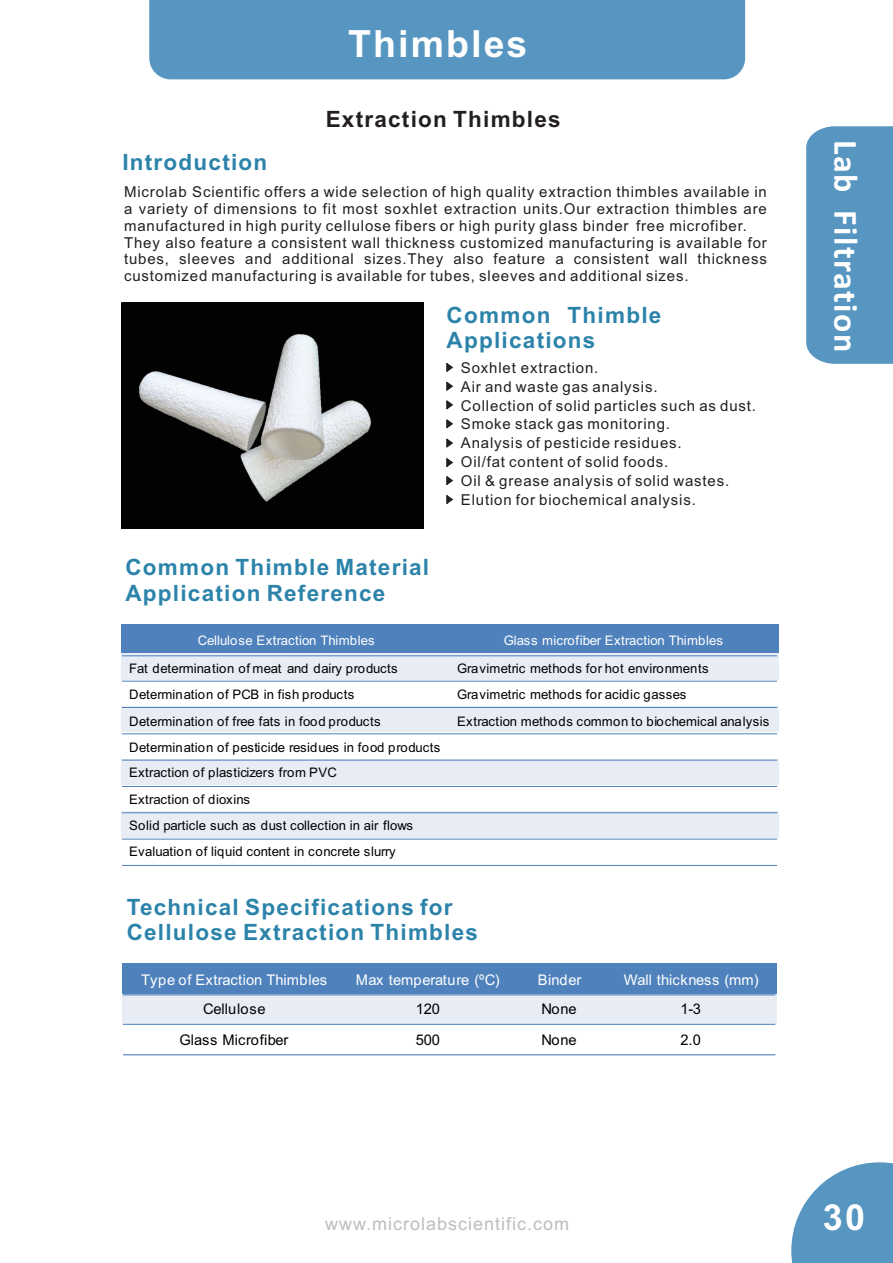
<style>
.page{position:relative;width:893px;height:1263px;background:#fff}
.page>*{position:absolute;margin:0;border:0;box-sizing:border-box;transform-origin:0 0}
.t1{font:700 37.5px "Arial";letter-spacing:.055em;color:#fff}
.t2{font:700 36px "Arial";color:#fff}
.t3{font:700 34.05px "Calibri";letter-spacing:.045em;color:#fff}
.t4{font:700 22.5px/25.2px "Arial";letter-spacing:.055em;color:#2c83aa}
.t5{font:700 22.5px "Arial";letter-spacing:.055em;color:#231f20}
.t6{font:18px "Arial";letter-spacing:.055em;color:#bcbdc0}
.t7{font:15px/18.9px "Arial";letter-spacing:.055em;color:#231f20}
.t8{font:14.7px "Arial";letter-spacing:.01em;color:#fff}
.t9{font:14.7px "Arial";letter-spacing:.01em;color:#000}
.t10{font:13.2px/26.1px "Arial";letter-spacing:.01em;color:#000}
.t11{font:13.2px "Arial";letter-spacing:.01em;color:#fff}
</style>
<div class="page">
<div style="left:121px;top:624px;width:330px;height:32px;background:#4f82bd"></div>
<div style="left:449px;top:624px;width:329px;height:32px;background:#4f82bd"></div>
<div style="left:121px;top:654px;width:330px;height:28px;background:#e8edf5"></div>
<div style="left:449px;top:654px;width:329px;height:28px;background:#e8edf5"></div>
<div style="left:121px;top:680px;width:330px;height:28px;background:#fff"></div>
<div style="left:449px;top:680px;width:329px;height:28px;background:#fff"></div>
<div style="left:121px;top:706px;width:330px;height:29px;background:#e8edf5"></div>
<div style="left:449px;top:706px;width:329px;height:29px;background:#e8edf5"></div>
<div style="left:121px;top:733px;width:330px;height:28px;background:#fff"></div>
<div style="left:449px;top:733px;width:329px;height:28px;background:#fff"></div>
<div style="left:121px;top:759px;width:330px;height:27px;background:#e8edf5"></div>
<div style="left:449px;top:759px;width:329px;height:27px;background:#e8edf5"></div>
<div style="left:121px;top:785px;width:330px;height:28px;background:#fff"></div>
<div style="left:449px;top:785px;width:329px;height:28px;background:#fff"></div>
<div style="left:121px;top:812px;width:330px;height:27px;background:#e8edf5"></div>
<div style="left:449px;top:812px;width:329px;height:27px;background:#e8edf5"></div>
<div style="left:121px;top:838px;width:330px;height:27px;background:#fff"></div>
<div style="left:449px;top:838px;width:329px;height:27px;background:#fff"></div>
<hr style="left:122px;top:655px;width:655px;height:1px;background:#4f82bd">
<hr style="left:122px;top:681px;width:655px;height:1px;background:#4f82bd">
<hr style="left:122px;top:707px;width:655px;height:1px;background:#4f82bd">
<hr style="left:122px;top:733px;width:655px;height:1px;background:#4f82bd">
<hr style="left:122px;top:760px;width:655px;height:1px;background:#4f82bd">
<hr style="left:122px;top:786px;width:655px;height:1px;background:#4f82bd">
<hr style="left:122px;top:812px;width:655px;height:1px;background:#4f82bd">
<hr style="left:122px;top:839px;width:655px;height:1px;background:#4f82bd">
<hr style="left:122px;top:865px;width:655px;height:1px;background:#4f82bd">
<svg style="left:446px;top:363px;width:7px;height:9px"></svg>
<svg style="left:446px;top:382px;width:7px;height:9px"></svg>
<svg style="left:446px;top:419px;width:7px;height:9px"></svg>
<svg style="left:446px;top:438px;width:7px;height:10px"></svg>
<svg style="left:446px;top:400px;width:7px;height:9px"></svg>
<svg style="left:446px;top:458px;width:7px;height:9px"></svg>
<svg style="left:446px;top:476px;width:7px;height:9px"></svg>
<svg style="left:446px;top:495px;width:7px;height:9px"></svg>
<img style="left:122px;top:302px;width:302px;height:227px">
<svg style="left:791px;top:1162px;width:102px;height:101px"></svg>
<div style="left:806px;top:126px;width:87px;height:238px;background:#5696c1"></div>
<div style="left:122px;top:963px;width:224px;height:32px;background:#4f82bd"></div>
<div style="left:343px;top:963px;width:170px;height:32px;background:#4f82bd"></div>
<div style="left:511px;top:963px;width:98px;height:32px;background:#4f82bd"></div>
<div style="left:607px;top:963px;width:169px;height:32px;background:#4f82bd"></div>
<div style="left:122px;top:994px;width:224px;height:31px;background:#e8edf5"></div>
<div style="left:343px;top:994px;width:170px;height:31px;background:#e8edf5"></div>
<div style="left:511px;top:994px;width:98px;height:31px;background:#e8edf5"></div>
<div style="left:607px;top:994px;width:169px;height:31px;background:#e8edf5"></div>
<div style="left:122px;top:1023px;width:224px;height:32px;background:#fff"></div>
<div style="left:343px;top:1023px;width:170px;height:32px;background:#fff"></div>
<div style="left:511px;top:1023px;width:98px;height:32px;background:#fff"></div>
<div style="left:607px;top:1023px;width:169px;height:32px;background:#fff"></div>
<hr style="left:123px;top:994px;width:652px;height:1px;background:#4f82bd">
<hr style="left:123px;top:1024px;width:652px;height:1px;background:#4f82bd">
<hr style="left:123px;top:1054px;width:652px;height:1px;background:#4f82bd">
<div style="left:149px;top:0;width:596px;height:79px;background:#5696c1"></div>
<h1 class="t1" style="left:348px;top:30px;width:181px">Thimbles</h1>
<h3 class="t5" style="left:326px;top:110px;width:237px">Extraction Thimbles</h3>
<h3 class="t4" style="left:122px;top:151px;width:146px">Introduction</h3>
<p class="t7" style="left:124px;top:185px;width:644px;line-height:16.8px">Microlab Scientific offers a wide selection of high quality extraction thimbles available in a variety of dimensions to fit most soxhlet extraction units.Our extraction thimbles are manufactured in high purity cellulose fibers or high purity glass binder free microfiber.<br>They also feature a consistent wall thickness customized manufacturing is available for tubes, sleeves and additional sizes.They also feature a consistent wall thickness customized manufacturing is available for tubes, sleeves and additional sizes.</p>
<h3 class="t4" style="left:447px;top:305px;width:216px">Common Thimble<br>Applications</h3>
<h3 class="t4" style="left:125px;top:557px;width:305px">Common Thimble Material<br>Application Reference</h3>
<p class="t7" style="left:461px;top:359px;width:297px">Soxhlet extraction.<br>Air and waste gas analysis.<br>Collection of solid particles such as dust.<br>Smoke stack gas monitoring.<br>Analysis of pesticide residues.<br>Oil/fat content of solid foods.<br>Oil &amp; grease analysis of solid wastes.<br>Elution for biochemical analysis.</p>
<p class="t11" style="left:198px;top:635px;width:178px">Cellulose Extraction Thimbles</p>
<p class="t11" style="left:504px;top:635px;width:221px">Glass microfiber Extraction Thimbles</p>
<p class="t10" style="left:129px;top:656px;width:270px">Fat determination of meat and dairy products</p>
<p class="t10" style="left:457px;top:656px;width:253px">Gravimetric methods for hot environments</p>
<p class="t10" style="left:105px;top:683px;width:251px">•Determination of PCB in fish products</p>
<p class="t10" style="left:457px;top:683px;width:231px">Gravimetric methods for acidic gasses</p>
<p class="t10" style="left:129px;top:709px;width:253px">Determination of free fats in food products</p>
<p class="t10" style="left:457px;top:709px;width:314px">Extraction methods common to biochemical analysis</p>
<p class="t10" style="left:129px;top:735px;width:313px">Determination of pesticide residues in food products Extraction of plasticizers from PVC<br>Extraction of dioxins<br>Solid particle such as dust collection in air flows Evaluation of liquid content in concrete slurry</p>
<h3 class="t4" style="left:127px;top:896px;width:353px">Technical Specifications for<br>Cellulose Extraction Thimbles</h3>
<p class="t8" style="left:141px;top:974px;width:187px">Type of Extraction Thimbles</p>
<p class="t8" style="left:356px;top:974px;width:145px">Max temperature (ºC)</p>
<p class="t8" style="left:538px;top:974px;width:45px">Binder</p>
<p class="t8" style="left:624px;top:974px;width:136px">Wall thickness (mm)</p>
<p class="t9" style="left:203px;top:1003px;width:64px">Cellulose</p>
<p class="t9" style="left:416px;top:1003px;width:26px">120</p>
<p class="t9" style="left:541px;top:1003px;width:37px">None</p>
<p class="t9" style="left:680px;top:1003px;width:22px">1-3</p>
<p class="t9" style="left:179px;top:1034px;width:110px">Glass Microfiber</p>
<p class="t9" style="left:416px;top:1034px;width:26px">500</p>
<p class="t9" style="left:541px;top:1034px;width:37px">None</p>
<p class="t9" style="left:680px;top:1034px;width:22px">2.0</p>
<h3 class="t3" style="left:860px;top:140px;width:213px;rotate:90deg">Lab Filtration</h3>
<p class="t6" style="left:325px;top:1217px;width:246px">www.microlabscientific.com</p>
<h2 class="t2" style="left:823px;top:1204px;width:44px">30</h2>
</div>
